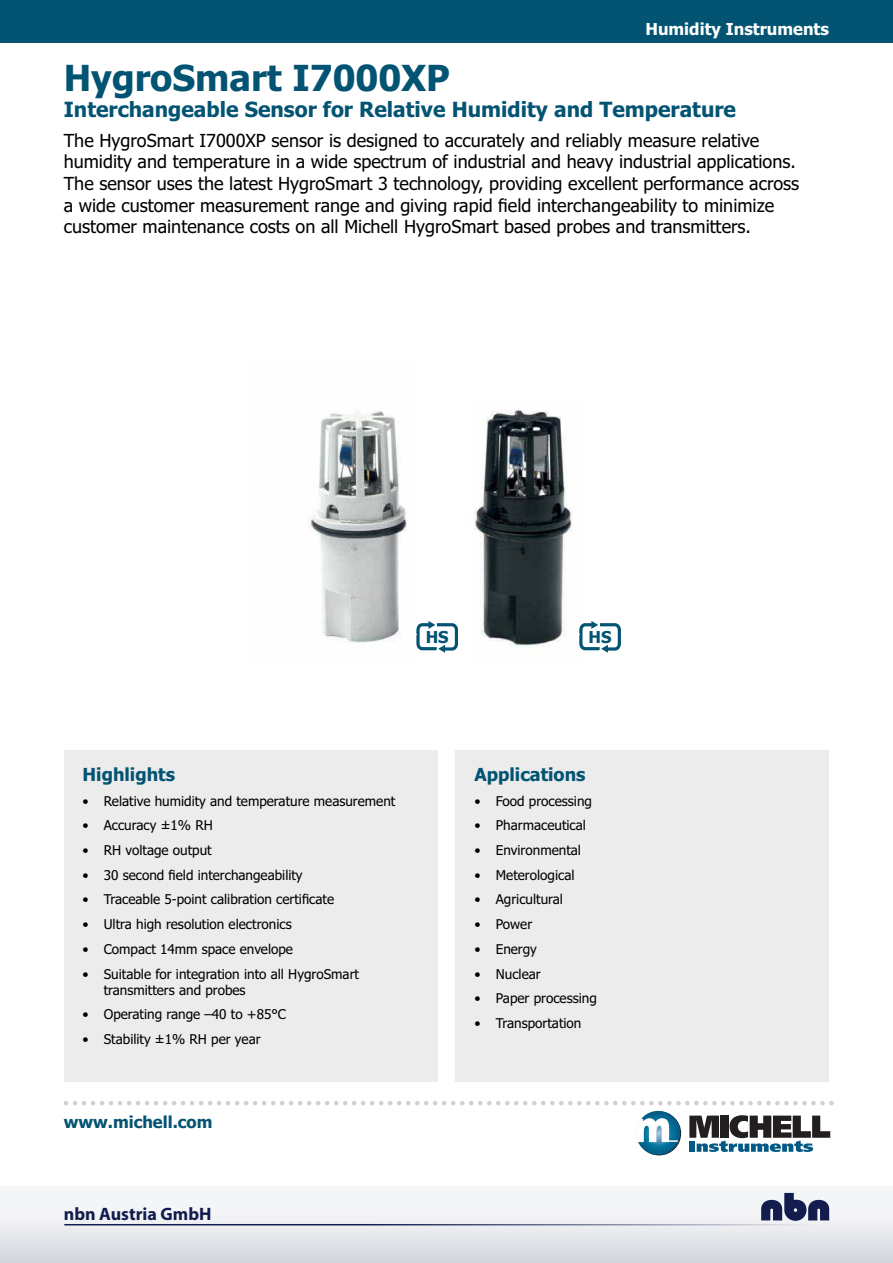
<style>
.page{position:relative;width:893px;height:1263px;background:#fff}
.page>*{position:absolute;margin:0;border:0;box-sizing:border-box;transform-origin:0 0}
.t1{font:700 36px "Tahoma";color:#035372}
.t2{font:700 21px "Tahoma";color:#035372}
.t3{font:18px/21.6px "Tahoma";color:#000}
.t4{font:700 18px "Tahoma";color:#035372}
.t5{font:700 18px "Myriad Pro";color:#121c4d}
.t6{font:700 16.5px "Tahoma";color:#035372}
.t7{font:700 16.5px "Tahoma";color:#fff}
.t8{font:13.5px/16.2px "Tahoma";color:#000}
</style>
<div class="page">
<svg style="left:637px;top:1111px;width:44px;height:44px"></svg>
<svg style="left:636px;top:1111px;width:44px;height:44px"></svg>
<svg style="left:689px;top:1115px;width:141px;height:37px"></svg>
<svg style="left:636px;top:1119px;width:42px;height:23px"></svg>
<div style="left:64px;top:750px;width:373px;height:332px;background:#ececec"></div>
<div style="left:455px;top:750px;width:374px;height:332px;background:#ececec"></div>
<div style="left:0;top:0;width:893px;height:43px;background:#035372"></div>
<svg style="left:64px;top:1101px;width:770px;height:4px"></svg>
<img style="left:309px;top:410px;width:98px;height:233px">
<img style="left:474px;top:410px;width:98px;height:237px">
<svg style="left:416px;top:621px;width:43px;height:32px"></svg>
<svg style="left:579px;top:621px;width:42px;height:32px"></svg>
<div style="left:0;top:1186px;width:893px;height:77px;background:linear-gradient(to bottom,#fcfdfd,#d9dae2)"></div>
<svg style="left:761px;top:1193px;width:68px;height:28px"></svg>
<hr style="left:65px;top:1224px;width:763px;height:1px;background:#fff">
<p class="t7" style="left:645px;top:17px;width:185px">Humidity Instruments</p>
<p class="t1" style="left:64px;top:53px;width:387px">HygroSmart I7000XP</p>
<p class="t2" style="left:64px;top:94px;width:674px">Interchangeable Sensor for Relative Humidity and Temperature</p>
<p class="t3" style="left:64px;top:129px;width:737px">The HygroSmart I7000XP sensor is designed to accurately and reliably measure relative humidity and temperature in a wide spectrum of industrial and heavy industrial applications.<br>The sensor uses the latest HygroSmart 3 technology, providing excellent performance across a wide customer measurement range and giving rapid field interchangeability to minimize customer maintenance costs on all Michell HygroSmart based probes and transmitters.</p>
<p class="t6" style="left:426px;top:625px;width:25px">HS</p>
<p class="t6" style="left:589px;top:625px;width:25px">HS</p>
<p class="t4" style="left:82px;top:762px;width:94px">Highlights</p>
<p class="t8" style="left:82px;top:792px;width:314px">• Relative humidity and temperature measurement</p>
<p class="t8" style="left:82px;top:817px;width:132px">• Accuracy ±1% RH</p>
<p class="t8" style="left:82px;top:841px;width:131px">• RH voltage output</p>
<p class="t8" style="left:82px;top:866px;width:222px">• 30 second field interchangeability</p>
<p class="t8" style="left:82px;top:891px;width:253px">• Traceable 5-point calibration certificate</p>
<p class="t8" style="left:82px;top:915px;width:211px">• Ultra high resolution electronics</p>
<p class="t8" style="left:82px;top:940px;width:212px">• Compact 14mm space envelope</p>
<p class="t8" style="left:104px;top:965px;width:257px;text-indent:-21px">• Suitable for integration into all HygroSmart transmitters and probes</p>
<p class="t8" style="left:82px;top:1006px;width:205px">• Operating range –40 to +85°C</p>
<p class="t8" style="left:82px;top:1030px;width:180px">• Stability ±1% RH per year</p>
<p class="t6" style="left:64px;top:1111px;width:150px">www.michell.com</p>
<h3 class="t5" style="left:64px;top:1203px;width:149px">nbn Austria GmbH</h3>
<p class="t4" style="left:475px;top:762px;width:112px">Applications</p>
<p class="t8" style="left:475px;top:792px;width:119px">• Food processing</p>
<p class="t8" style="left:475px;top:817px;width:113px">• Pharmaceutical</p>
<p class="t8" style="left:475px;top:841px;width:108px">• Environmental</p>
<p class="t8" style="left:475px;top:866px;width:101px">• Meterological</p>
<p class="t8" style="left:475px;top:891px;width:90px">• Agricultural</p>
<p class="t8" style="left:475px;top:915px;width:59px">• Power</p>
<p class="t8" style="left:475px;top:940px;width:64px">• Energy</p>
<p class="t8" style="left:475px;top:965px;width:68px">• Nuclear</p>
<p class="t8" style="left:475px;top:989px;width:124px">• Paper processing</p>
<p class="t8" style="left:475px;top:1014px;width:108px">• Transportation</p>
</div>
